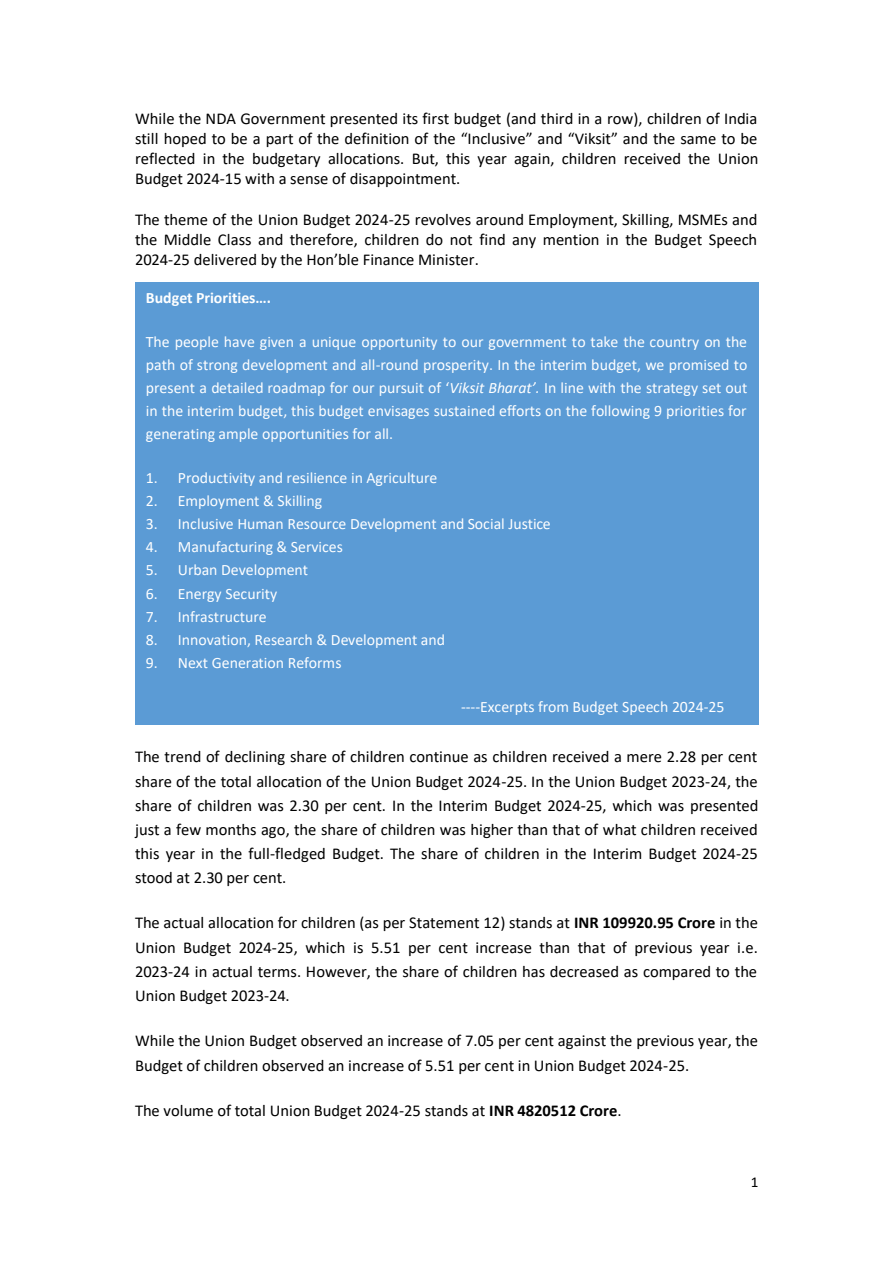
<style>
.page{position:relative;width:893px;height:1263px;background:#fff}
.page>*{position:absolute;margin:0;border:0;box-sizing:border-box;transform-origin:0 0}
.t1{font:16.5px/20.1px "Calibri";color:#000;text-align:justify}
.t2{font:15.9px/23.1px "Calibri";color:#fff;text-align:justify}
.t3{font:700 15.9px "Calibri";color:#fff}
.t4{font:15.15px "Calibri";color:#000}
.s1{font-style:italic}
.s2{font-weight:700}
</style>
<div class="page">
<div style="left:135px;top:282px;width:623px;height:443px;background:#5b9bd5"></div>
<p class="t1" style="left:135px;top:110px;width:625px">While the NDA Government presented its first budget (and third in a row), children of India still hoped to be a part of the definition of the “Inclusive” and “Viksit” and the same to be reflected in the budgetary allocations. But, this year again, children received the Union Budget 2024-15 with a sense of disappointment.</p>
<p class="t1" style="left:135px;top:211px;width:624px">The theme of the Union Budget 2024-25 revolves around Employment, Skilling, MSMEs and the Middle Class and therefore, children do not find any mention in the Budget Speech 2024-25 delivered by the Hon’ble Finance Minister.</p>
<p class="t3" style="left:146px;top:291px;width:127px">Budget Priorities….</p>
<p class="t2" style="left:146px;top:331px;width:603px">The people have given a unique opportunity to our government to take the country on the path of strong development and all-round prosperity. In the interim budget, we promised to present a detailed roadmap for our pursuit of ‘<span class="s1">Viksit Bharat’.</span> In line with the strategy set out in the interim budget, this budget envisages sustained efforts on the following 9 priorities for generating ample opportunities for all.</p>
<p class="t2" style="left:146px;top:468px;width:293px">1. Productivity and resilience in Agriculture</p>
<h1 class="t2" style="left:146px;top:491px;width:178px">2. Employment &amp; Skilling</h1>
<p class="t2" style="left:146px;top:514px;width:406px">3. Inclusive Human Resource Development and Social Justice</p>
<p class="t2" style="left:146px;top:537px;width:198px">4. Manufacturing &amp; Services</p>
<h2 class="t2" style="left:146px;top:560px;width:164px">5. Urban Development</h2>
<p class="t2" style="left:146px;top:583px;width:133px">6. Energy Security</p>
<p class="t2" style="left:146px;top:606px;width:122px">7. Infrastructure</p>
<p class="t2" style="left:146px;top:629px;width:301px">8. Innovation, Research &amp; Development and</p>
<p class="t2" style="left:146px;top:652px;width:197px">9. Next Generation Reforms</p>
<p class="t2" style="left:461px;top:696px;width:265px">----Excerpts from Budget Speech 2024-25</p>
<p class="t1" style="left:135px;top:746px;width:625px;line-height:24.2px">The trend of declining share of children continue as children received a mere 2.28 per cent share of the total allocation of the Union Budget 2024-25. In the Union Budget 2023-24, the share of children was 2.30 per cent. In the Interim Budget 2024-25, which was presented just a few months ago, the share of children was higher than that of what children received this year in the full-fledged Budget. The share of children in the Interim Budget 2024-25 stood at 2.30 per cent.</p>
<p class="t1" style="left:135px;top:912px;width:624px;line-height:24.3px">The actual allocation for children (as per Statement 12) stands at <span class="s2">INR 109920.95 Crore</span> in the Union Budget 2024-25, which is 5.51 per cent increase than that of previous year i.e.<br>2023-24 in actual terms. However, the share of children has decreased as compared to the Union Budget 2023-24.</p>
<p class="t1" style="left:135px;top:1030px;width:624px;line-height:24.5px">While the Union Budget observed an increase of 7.05 per cent against the previous year, the<br>Budget of children observed an increase of 5.51 per cent in Union Budget 2024-25.</p>
<p class="t1" style="left:135px;top:1101px;width:488px">The volume of total Union Budget 2024-25 stands at <span class="s2">INR 4820512 Crore</span>.</p>
<p class="t4" style="left:751px;top:1176px;width:9px">1</p>
</div>
